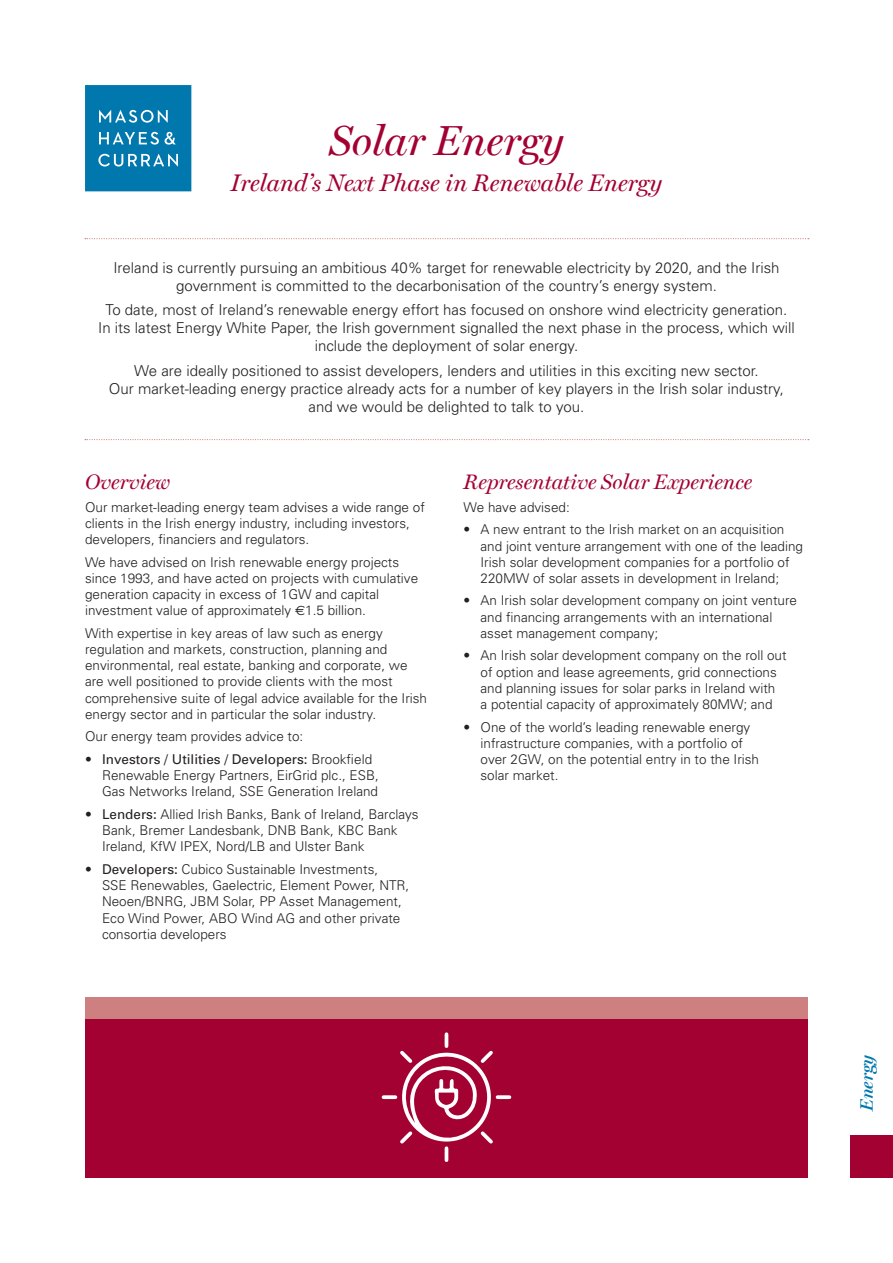
<style>
.page{position:relative;width:893px;height:1263px;background:#fff}
.page>*{position:absolute;margin:0;border:0;box-sizing:border-box;transform-origin:0 0}
.Heading{font:italic 42px "Miller Display";color:#a40133}
.Heading-2{font:italic 24px "Miller Display";color:#a40133}
.Sub_Head{font:italic 21px "Miller Display";color:#a40133}
.Sub-Sub_head{font:italic 600 18px "Miller Display";color:#0078ae}
.Body{font:300 15px/18px "Univers";color:#231f20;text-align:center}
.Body_Bullets{font:300 13.5px/16.2px "Univers";color:#231f20}
.Body-2{font:300 13.5px/16.2px "Univers";color:#231f20}
.s1{font-family:"Euro Sans";font-weight:400}
.s2{font-weight:400}
</style>
<div class="page">
<div style="left:85px;top:997px;width:723px;height:181px;background:#a40133"></div>
<svg style="left:382px;top:1032px;width:129px;height:130px"></svg>
<div style="left:850px;top:1135px;width:43px;height:43px;background:#a40133"></div>
<svg style="left:85px;top:85px;width:106px;height:106px;background:#1583b4"></svg>
<div style="left:85px;top:997px;width:723px;height:21px;background:#ce7f7f"></div>
<svg style="left:85px;top:439px;width:724px;height:1px"></svg>
<svg style="left:85px;top:238px;width:724px;height:1px"></svg>
<p class="Heading" style="left:329px;top:116px;width:236px">Solar Energy</p>
<p class="Heading-2" style="left:231px;top:169px;width:433px">Ireland’s Next Phase in Renewable Energy</p>
<p class="Body" style="left:113px;top:259px;width:668px">Ireland is currently pursuing an ambitious 40% target for renewable electricity by 2020, and the Irish government is committed to the decarbonisation of the country’s energy system.</p>
<p class="Body" style="left:98px;top:301px;width:698px">To date, most of Ireland’s renewable energy effort has focused on onshore wind electricity generation.<br>In its latest Energy White Paper, the Irish government signalled the next phase in the process, which will include the deployment of solar energy.</p>
<p class="Body" style="left:109px;top:361px;width:677px">We are ideally positioned to assist developers, lenders and utilities in this exciting new sector.<br>Our market-leading energy practice already acts for a number of key players in the Irish solar industry, and we would be delighted to talk to you.</p>
<p class="Sub_Head" style="left:85px;top:469px;width:87px">Overview</p>
<p class="Body-2" style="left:85px;top:499px;width:341px">Our market-leading energy team advises a wide range of clients in the Irish energy industry, including investors, developers, financiers and regulators.</p>
<p class="Body-2" style="left:85px;top:554px;width:335px">We have advised on Irish renewable energy projects since 1993, and have acted on projects with cumulative generation capacity in excess of 1GW and capital investment value of approximately <span class="s1">€</span>1.5 billion.</p>
<p class="Body-2" style="left:85px;top:625px;width:344px">With expertise in key areas of law such as energy regulation and markets, construction, planning and environmental, real estate, banking and corporate, we are well positioned to provide clients with the most comprehensive suite of legal advice available for the Irish energy sector and in particular the solar industry.</p>
<p class="Body-2" style="left:85px;top:729px;width:220px">Our energy team provides advice to:</p>
<p class="Body_Bullets" style="left:102px;top:751px;width:278px;text-indent:-17px">• <span class="s2">Investors / Utilities / Developers:</span> Brookfield<br>Renewable Energy Partners, EirGrid plc., ESB,<br>Gas Networks Ireland, SSE Generation Ireland</p>
<p class="Body_Bullets" style="left:102px;top:806px;width:318px;text-indent:-17px">• <span class="s2">Lenders:</span> Allied Irish Banks, Bank of Ireland, Barclays<br>Bank, Bremer Landesbank, DNB Bank, KBC Bank<br>Ireland, KfW IPEX, Nord/LB and Ulster Bank</p>
<p class="Body_Bullets" style="left:102px;top:861px;width:309px;text-indent:-17px">• <span class="s2">Developers:</span> Cubico Sustainable Investments,<br>SSE Renewables, Gaelectric, Element Power, NTR, Neoen/BNRG, JBM Solar, PP Asset Management, Eco Wind Power, ABO Wind AG and other private consortia developers</p>
<p class="Sub_Head" style="left:463px;top:469px;width:290px">Representative Solar Experience</p>
<p class="Body-2" style="left:463px;top:499px;width:108px">We have advised:</p>
<p class="Body_Bullets" style="left:480px;top:521px;width:324px;text-indent:-17px">• A new entrant to the Irish market on an acquisition and joint venture arrangement with one of the leading Irish solar development companies for a portfolio of 220MW of solar assets in development in Ireland;</p>
<p class="Body_Bullets" style="left:480px;top:593px;width:318px;text-indent:-17px">• An Irish solar development company on joint venture and financing arrangements with an international asset management company;</p>
<p class="Body_Bullets" style="left:463px;top:648px;width:325px;text-align:center">• An Irish solar development company on the roll out of option and lease agreements, grid connections<br>and planning issues for solar parks in Ireland with<br>a potential capacity of approximately 80MW; and</p>
<p class="Body_Bullets" style="left:480px;top:719px;width:280px;text-indent:-17px">• One of the world’s leading renewable energy infrastructure companies, with a portfolio of over 2GW, on the potential entry in to the Irish solar market.</p>
<p class="Sub-Sub_head" style="left:856px;top:1111px;width:57px;rotate:-90deg">Energy</p>
</div>
